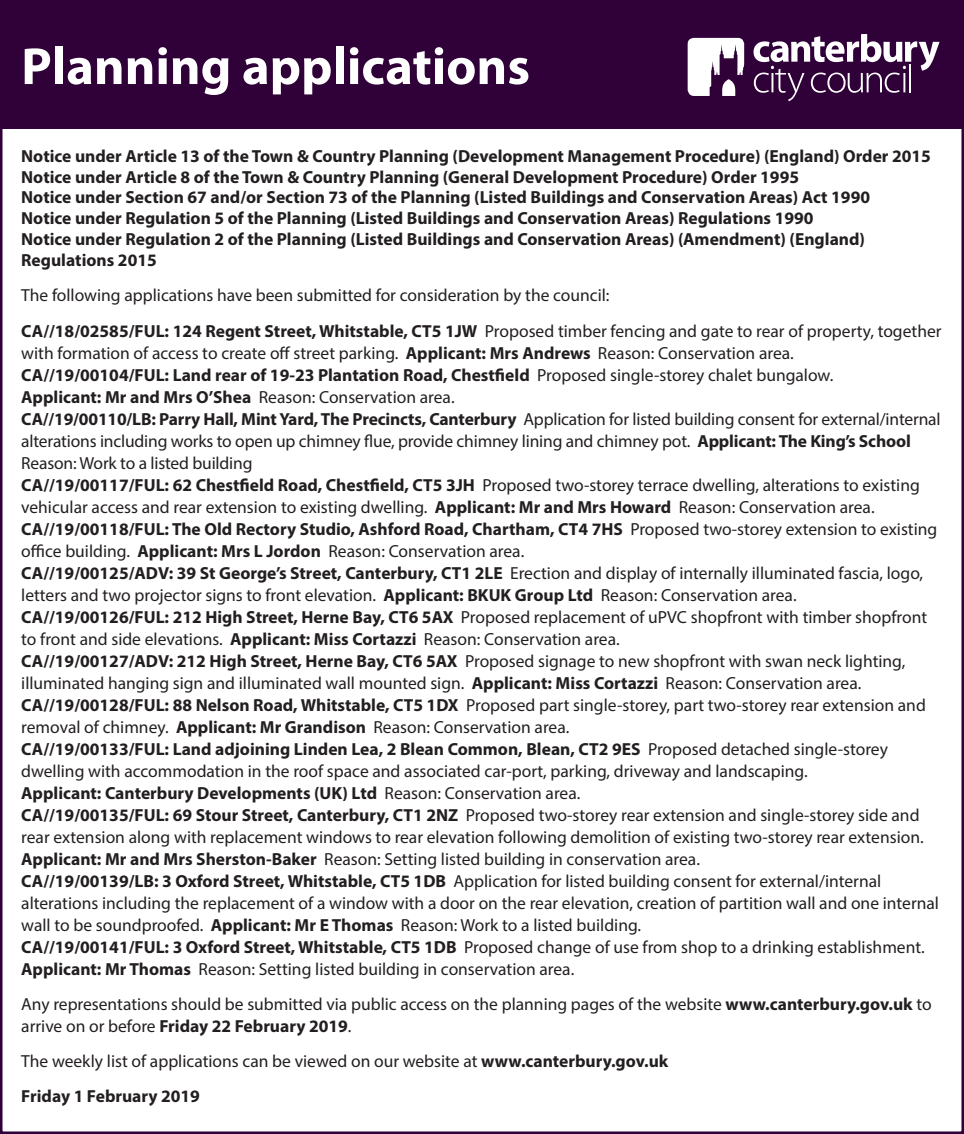
<style>
.page{position:relative;width:964px;height:1134px;background:#fff}
.page>*{position:absolute;margin:0;border:0;box-sizing:border-box;transform-origin:0 0}
.t1{font:700 52.5px "Myriad Pro";color:#fff}
.t2{font:17.5px/22px "Myriad Pro";color:#231f20}
.t3{font:700 17.5px/20.8px "Myriad Pro";color:#231f20}
.s1{font-weight:700}
</style>
<div class="page">
<div style="left:1px;top:1px;width:962px;height:127px;background:#300038"></div>
<div style="left:0;top:0;width:964px;height:129px;border:2px solid #300038"></div>
<svg style="left:688px;top:38px;width:56px;height:58px"></svg>
<svg style="left:753px;top:34px;width:186px;height:67px"></svg>
<hr style="left:909px;top:64px;width:2px;height:28px;background:#fff">
<h1 class="t1" style="left:21px;top:32px;width:510px">Planning applications</h1>
<p class="t3" style="left:21px;top:145px;width:911px">Notice under Article 13 of the Town &amp; Country Planning (Development Management Procedure) (England) Order 2015<br>Notice under Article 8 of the Town &amp; Country Planning (General Development Procedure) Order 1995<br>Notice under Section 67 and/or Section 73 of the Planning (Listed Buildings and Conservation Areas) Act 1990<br>Notice under Regulation 5 of the Planning (Listed Buildings and Conservation Areas) Regulations 1990<br>Notice under Regulation 2 of the Planning (Listed Buildings and Conservation Areas) (Amendment) (England)<br>Regulations 2015</p>
<p class="t2" style="left:21px;top:276px;width:922px;line-height:36.2px">The following applications have been submitted for consideration by the council:<br><span class="s1">CA//18/02585/FUL: 124 Regent Street, Whitstable, CT5 1JW</span> Proposed timber fencing and gate to rear of property, together</p>
<p class="t2" style="left:21px;top:342px;width:921px">with formation of access to create off street parking. <span class="s1">Applicant: Mrs Andrews</span> Reason: Conservation area.<br><span class="s1">CA//19/00104/FUL: Land rear of 19-23 Plantation Road, Chestfield</span> Proposed single-storey chalet bungalow.<br><span class="s1">Applicant: Mr and Mrs O’Shea</span> Reason: Conservation area.<br><span class="s1">CA//19/00110/LB: Parry Hall, Mint Yard, The Precincts, Canterbury</span> Application for listed building consent for external/internal alterations including works to open up chimney flue, provide chimney lining and chimney pot. <span class="s1">Applicant: The King’s School </span>Reason: Work to a listed building<br><span class="s1">CA//19/00117/FUL: 62 Chestfield Road, Chestfield, CT5 3JH</span> Proposed two-storey terrace dwelling, alterations to existing vehicular access and rear extension to existing dwelling. <span class="s1">Applicant: Mr and Mrs Howard</span> Reason: Conservation area.<br><span class="s1">CA//19/00118/FUL: The Old Rectory Studio, Ashford Road, Chartham, CT4 7HS</span> Proposed two-storey extension to existing office building. <span class="s1">Applicant: Mrs L Jordon</span> Reason: Conservation area.<br><span class="s1">CA//19/00125/ADV: 39 St George’s Street, Canterbury, CT1 2LE</span> Erection and display of internally illuminated fascia, logo, letters and two projector signs to front elevation. <span class="s1">Applicant: BKUK Group Ltd</span> Reason: Conservation area.<br><span class="s1">CA//19/00126/FUL: 212 High Street, Herne Bay, CT6 5AX</span> Proposed replacement of uPVC shopfront with timber shopfront to front and side elevations. <span class="s1">Applicant: Miss Cortazzi</span> Reason: Conservation area.<br><span class="s1">CA//19/00127/ADV: 212 High Street, Herne Bay, CT6 5AX</span> Proposed signage to new shopfront with swan neck lighting, illuminated hanging sign and illuminated wall mounted sign. <span class="s1">Applicant: Miss Cortazzi</span> Reason: Conservation area.<br><span class="s1">CA//19/00128/FUL: 88 Nelson Road, Whitstable, CT5 1DX</span> Proposed part single-storey, part two-storey rear extension and removal of chimney. <span class="s1">Applicant: Mr Grandison</span> Reason: Conservation area.<br><span class="s1">CA//19/00133/FUL: Land adjoining Linden Lea, 2 Blean Common, Blean, CT2 9ES</span> Proposed detached single-storey dwelling with accommodation in the roof space and associated car-port, parking, driveway and landscaping.<br><span class="s1">Applicant: Canterbury Developments (UK) Ltd</span> Reason: Conservation area.<br><span class="s1">CA//19/00135/FUL: 69 Stour Street, Canterbury, CT1 2NZ</span> Proposed two-storey rear extension and single-storey side and rear extension along with replacement windows to rear elevation following demolition of existing two-storey rear extension.<br><span class="s1">Applicant: Mr and Mrs Sherston-Baker</span> Reason: Setting listed building in conservation area.<br><span class="s1">CA//19/00139/LB: 3 Oxford Street, Whitstable, CT5 1DB</span> Application for listed building consent for external/internal alterations including the replacement of a window with a door on the rear elevation, creation of partition wall and one internal wall to be soundproofed. <span class="s1">Applicant: Mr E Thomas</span> Reason: Work to a listed building.<br><span class="s1">CA//19/00141/FUL: 3 Oxford Street, Whitstable, CT5 1DB</span> Proposed change of use from shop to a drinking establishment.<br><span class="s1">Applicant: Mr Thomas</span> Reason: Setting listed building in conservation area.</p>
<p class="t2" style="left:21px;top:993px;width:912px;line-height:21.2px">Any representations should be submitted via public access on the planning pages of the website <span class="s1">www.canterbury.gov.uk</span> to arrive on or before <span class="s1">Friday 22 February 2019</span>.</p>
<p class="t2" style="left:21px;top:1043px;width:649px;line-height:35.5px">The weekly list of applications can be viewed on our website at <span class="s1">www.canterbury.gov.uk<br>Friday 1 February 2019</span></p>
</div>
